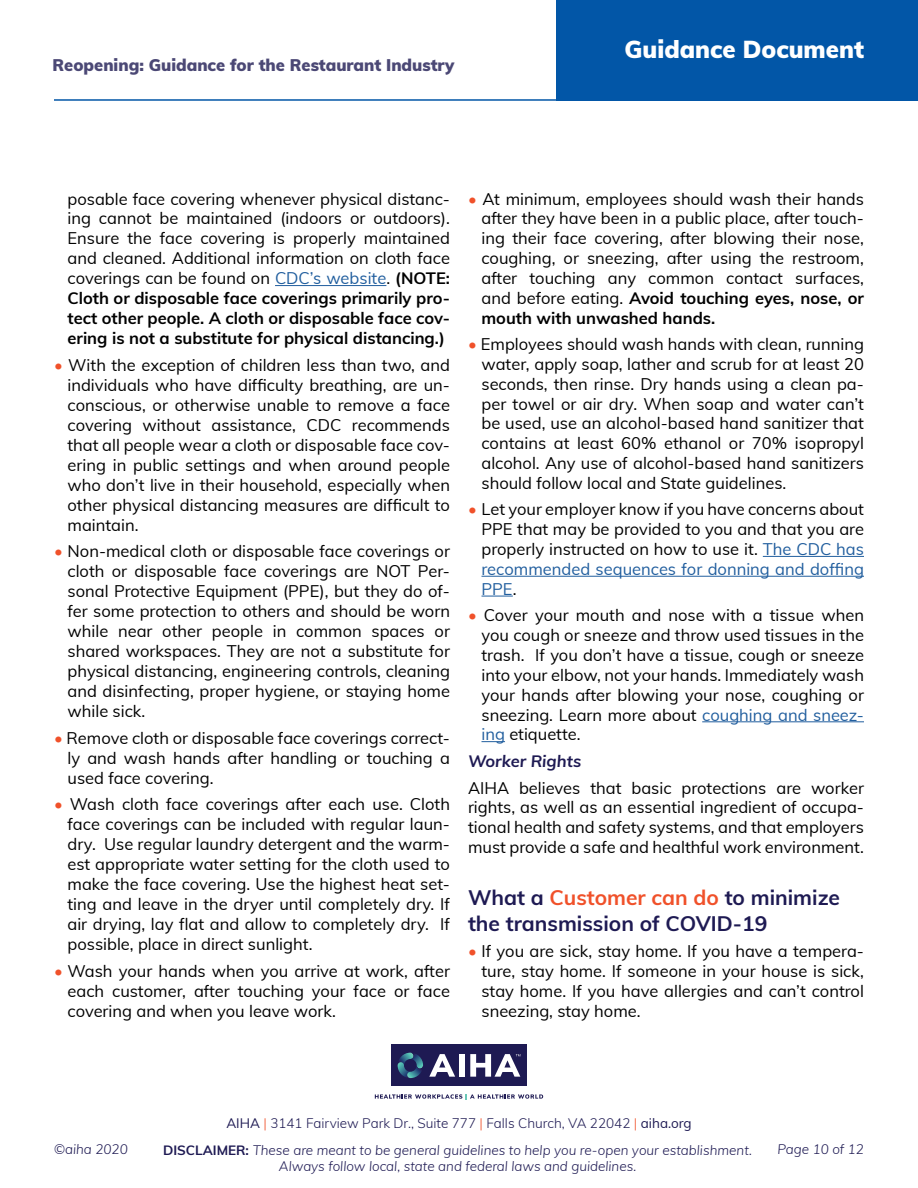
<style>
.page{position:relative;width:918px;height:1188px;background:#fff}
.page>*{position:absolute;margin:0;border:0;box-sizing:border-box;transform-origin:0 0}
.t1{font:900 24px "Muli";color:#fff}
.t2{font:700 21px/25.2px "Muli";color:#1e1a53}
.t3{font:16.5px/20px "Muli";color:#000;text-align:justify}
.t4{font:900 16.5px "Muli";color:#4b4875}
.t5{font:italic 700 16.5px "Muli";color:#1e1a53}
.t6{font:italic 300 13.5px/16.2px "Muli";color:#1e1a53;text-align:center}
.t7{font:300 13.5px "Muli";color:#1e1a53}
.s1{color:#215e9e}
.s2{font-weight:700}
.s3{color:#f0512a}
.s4{font-weight:400}
.s5{font-weight:700;font-style:normal}
</style>
<div class="page">
<hr style="left:54px;top:99px;width:537px;height:2px;background:#0256a7">
<div style="left:556px;top:0;width:362px;height:101px;background:#0256a7"></div>
<div style="left:391px;top:1044px;width:136px;height:42px;background:#1e1a53"></div>
<svg style="left:398px;top:1053px;width:25px;height:25px"></svg>
<svg style="left:375px;top:1094px;width:168px;height:5px"></svg>
<svg style="left:429px;top:1054px;width:26px;height:23px"></svg>
<div style="left:459px;top:1054px;width:6px;height:23px;background:#fff"></div>
<svg style="left:470px;top:1054px;width:50px;height:23px"></svg>
<hr style="left:275px;top:285px;width:111px;height:1px;background:#215e9e">
<hr style="left:763px;top:556px;width:101px;height:1px;background:#215e9e">
<hr style="left:482px;top:576px;width:382px;height:1px;background:#215e9e">
<hr style="left:482px;top:596px;width:31px;height:1px;background:#215e9e">
<hr style="left:702px;top:721px;width:162px;height:1px;background:#215e9e">
<svg style="left:482px;top:741px;width:23px;height:1px"></svg>
<p class="t4" style="left:52px;top:52px;width:403px">Reopening: Guidance for the Restaurant Industry</p>
<h1 class="t1" style="left:625px;top:31px;width:241px">Guidance Document</h1>
<p class="t3" style="left:68px;top:188px;width:384px">posable face covering whenever physical distanc&shy;ing cannot be maintained (indoors or outdoors).<br>Ensure the face covering is properly maintained and cleaned. Additional information on cloth face coverings can be found on <span class="s1">CDC’s website</span>. <span class="s2">(NOTE:<br>Cloth or disposable face coverings primarily pro&shy;tect other people. A cloth or disposable face cov&shy;ering is not a substitute for physical distancing.)</span></p>
<p class="t3" style="left:68px;top:354px;width:384px;text-indent:-13px"><span class="s3">•</span> With the exception of children less than two, and individuals who have difficulty breathing, are un&shy;conscious, or otherwise unable to remove a face covering without assistance, CDC recommends that all people wear a cloth or disposable face cov&shy;ering in public settings and when around people who don’t live in their household, especially when other physical distancing measures are difficult to maintain.</p>
<p class="t3" style="left:68px;top:541px;width:384px;text-indent:-13px"><span class="s3">•</span> Non-medical cloth or disposable face coverings or cloth or disposable face coverings are NOT Per&shy;sonal Protective Equipment (PPE), but they do of&shy;fer some protection to others and should be worn while near other people in common spaces or shared workspaces. They are not a substitute for physical distancing, engineering controls, cleaning and disinfecting, proper hygiene, or staying home while sick.</p>
<p class="t3" style="left:67px;top:727px;width:384px;text-indent:-13px"><span class="s3">•</span> Remove cloth or disposable face coverings correct&shy;ly and wash hands after handling or touching a used face covering.</p>
<p class="t3" style="left:67px;top:794px;width:384px;text-indent:-13px"><span class="s3">•</span> Wash cloth face coverings after each use. Cloth face coverings can be included with regular laun&shy;dry. Use regular laundry detergent and the warm&shy;est appropriate water setting for the cloth used to make the face covering. Use the highest heat set&shy;ting and leave in the dryer until completely dry. If air drying, lay flat and allow to completely dry. If possible, place in direct sunlight.</p>
<p class="t3" style="left:67px;top:960px;width:384px;text-indent:-13px"><span class="s3">•</span> Wash your hands when you arrive at work, after each customer, after touching your face or face covering and when you leave work.</p>
<p class="t3" style="left:481px;top:188px;width:384px;text-indent:-13px"><span class="s3">•</span> At minimum, employees should wash their hands after they have been in a public place, after touch&shy;ing their face covering, after blowing their nose, coughing, or sneezing, after using the restroom, after touching any common contact surfaces, and before eating. <span class="s2">Avoid touching eyes, nose, or mouth with unwashed hands.</span></p>
<p class="t3" style="left:481px;top:333px;width:384px;text-indent:-13px"><span class="s3">•</span> Employees should wash hands with clean, running water, apply soap, lather and scrub for at least 20 seconds, then rinse. Dry hands using a clean pa&shy;per towel or air dry. When soap and water can’t be used, use an alcohol-based hand sanitizer that contains at least 60% ethanol or 70% isopropyl alcohol. Any use of alcohol-based hand sanitizers should follow local and State guidelines.</p>
<p class="t3" style="left:481px;top:499px;width:384px;text-indent:-13px"><span class="s3">•</span> Let your employer know if you have concerns about PPE that may be provided to you and that you are properly instructed on how to use it. <span class="s1">The CDC has recommended sequences for donning and doffing PPE</span>.</p>
<p class="t3" style="left:481px;top:605px;width:384px;text-indent:-13px"><span class="s3">•</span> Cover your mouth and nose with a tissue when you cough or sneeze and throw used tissues in the trash. If you don’t have a tissue, cough or sneeze into your elbow, not your hands. Immediately wash your hands after blowing your nose, coughing or sneezing. Learn more about <span class="s1">coughing and sneez&shy;ing</span> etiquette.</p>
<p class="t5" style="left:468px;top:749px;width:115px">Worker Rights</p>
<p class="t3" style="left:468px;top:777px;width:398px">AIHA believes that basic protections are worker rights, as well as an essential ingredient of occupa&shy;tional health and safety systems, and that employers must provide a safe and healthful work environment.</p>
<p class="t2" style="left:468px;top:884px;width:373px">What a <span class="s3">Customer can do</span> to minimize the transmission of COVID-19</p>
<p class="t3" style="left:481px;top:941px;width:384px;text-indent:-13px"><span class="s3">•</span> If you are sick, stay home. If you have a tempera&shy;ture, stay home. If someone in your house is sick, stay home. If you have allergies and can’t control sneezing, stay home.</p>
<p class="t7" style="left:226px;top:1113px;width:467px"><span class="s4">AIHA</span> <span class="s3">|</span> 3141 Fairview Park Dr., Suite 777 <span class="s3">|</span> Falls Church, VA 22042 <span class="s3">|</span> <span class="s4">aiha.org</span></p>
<p class="t6" style="left:54px;top:1141px;width:75px">©aiha 2020</p>
<p class="t6" style="left:777px;top:1141px;width:88px">Page 10 of 12</p>
<p class="t6" style="left:163px;top:1141px;width:590px"><span class="s5">DISCLAIMER:</span> These are meant to be general guidelines to help you re-open your establishment.<br>Always follow local, state and federal laws and guidelines.</p>
</div>
